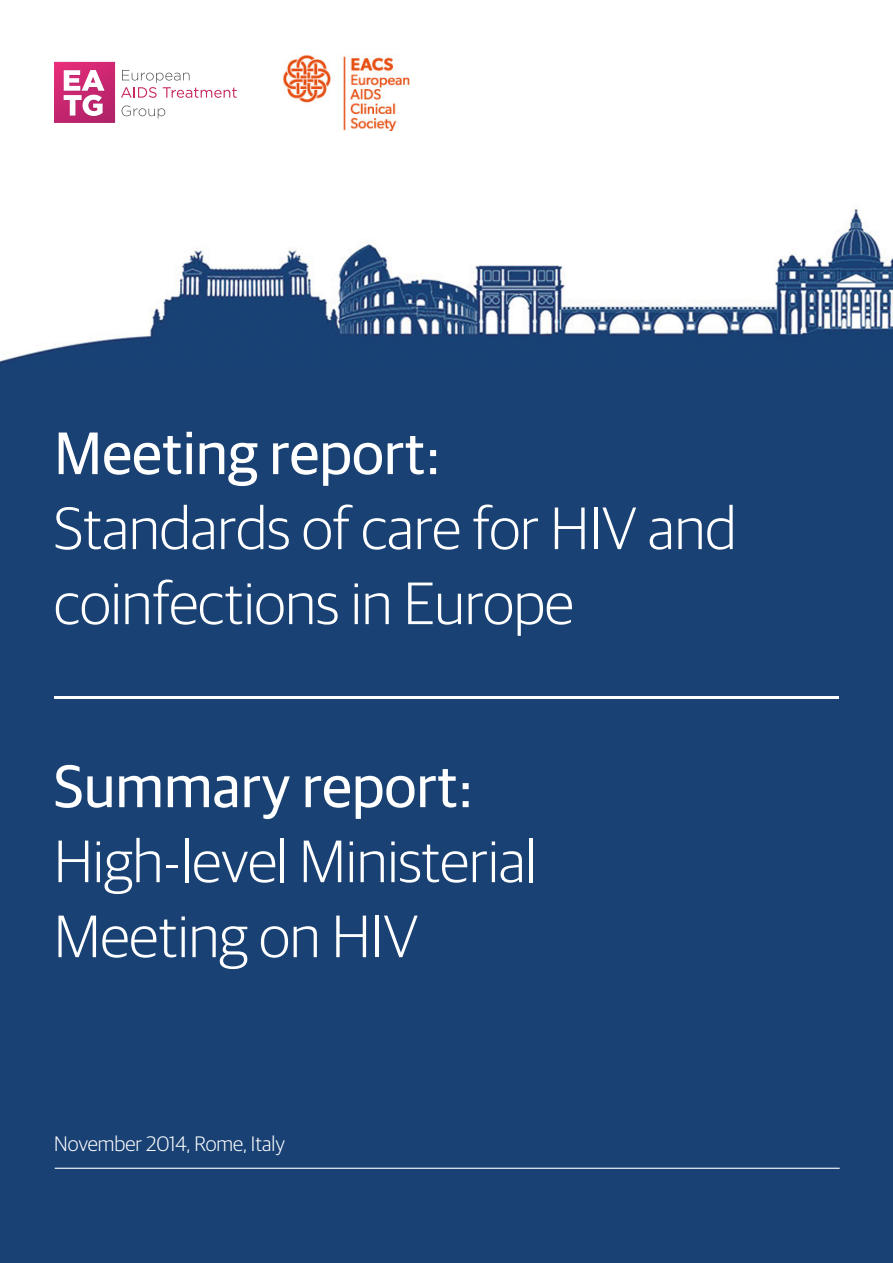
<style>
.page{position:relative;width:893px;height:1263px;background:#fff}
.page>*{position:absolute;margin:0;border:0;box-sizing:border-box;transform-origin:0 0}
.t1{font:300 60px/75px "Guardian Sans";color:#fff}
.t2{font:60px "Guardian Sans";color:#fff}
.t3{font:300 21px "Guardian Sans";color:#fff}
</style>
<div class="page">
<img style="left:0;top:61px;width:893px;height:1202px">
<hr style="left:54px;top:696px;width:785px;height:3px;background:#fff">
<hr style="left:55px;top:1168px;width:785px;height:1px;background:#fff">
<svg style="left:121px;top:70px;width:116px;height:28px"></svg>
<svg style="left:122px;top:105px;width:43px;height:13px"></svg>
<svg style="left:54px;top:62px;width:61px;height:61px"></svg>
<img style="left:282px;top:54px;width:128px;height:77px">
<p class="t2" style="left:54px;top:410px;width:388px">Meeting report:</p>
<p class="t1" style="left:54px;top:487px;width:684px">Standards of care for HIV and coinfections in Europe</p>
<p class="t2" style="left:54px;top:743px;width:421px">Summary report:</p>
<p class="t1" style="left:54px;top:820px;width:484px">High-level Ministerial<br>Meeting on HIV</p>
<p class="t3" style="left:54px;top:1129px;width:232px">November 2014, Rome, Italy</p>
</div>
